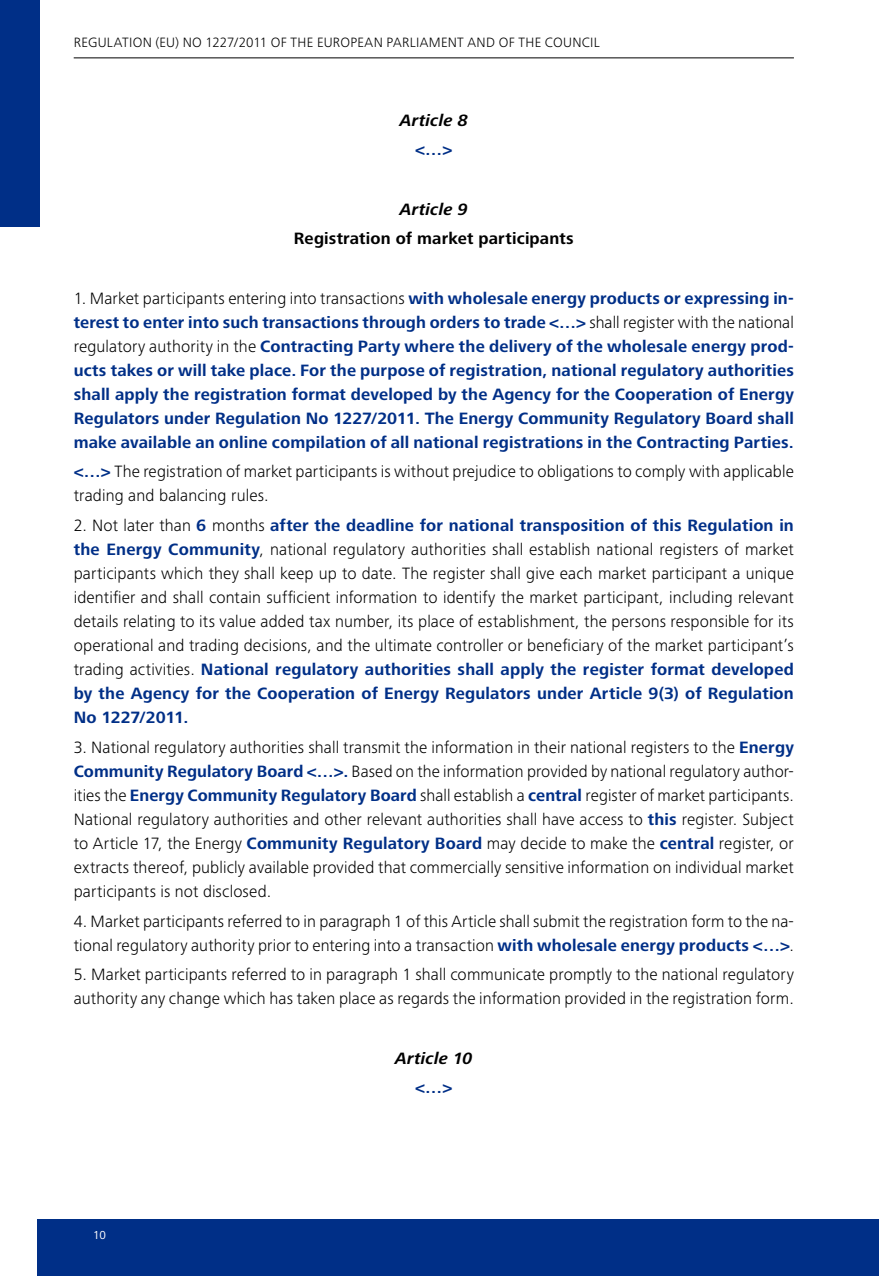
<style>
.page{position:relative;width:879px;height:1276px;background:#fff}
.page>*{position:absolute;margin:0;border:0;box-sizing:border-box;transform-origin:0 0}
.t1{font:300 17px/24px "Frutiger Next Pro";letter-spacing:.005em;color:#000}
.t2{font:700 17px/24px "Frutiger Next Pro";letter-spacing:.01em;color:#002f87;text-align:justify}
.t3{font:700 17px "Frutiger Next Pro";letter-spacing:.01em;color:#000}
.t4{font:italic 700 17px "Frutiger Next Pro";letter-spacing:.01em;color:#000}
.t5{font:300 14px "Frutiger Next Pro";letter-spacing:.02em;color:#000}
.t6{font:12px "Frutiger Next Pro";color:#fff}
.s1{font-weight:300;color:#000}
.s2{font-weight:700;color:#002f87}
</style>
<div class="page">
<hr style="left:74px;top:58px;width:720px;height:1px;background:#000">
<div style="left:38px;top:1219px;width:841px;height:57px;background:#002f87"></div>
<div style="left:0;top:0;width:40px;height:227px;background:#002f87"></div>
<p class="t5" style="left:74px;top:35px;width:527px">REGULATION (EU) NO 1227/2011 OF THE EUROPEAN PARLIAMENT AND OF THE COUNCIL</p>
<p class="t4" style="left:400px;top:110px;width:69px">Article 8</p>
<p class="t2" style="left:415px;top:138px;width:39px">&lt;…&gt;</p>
<p class="t4" style="left:400px;top:199px;width:69px">Article 9</p>
<p class="t3" style="left:294px;top:229px;width:281px">Registration of market participants</p>
<p class="t2" style="left:74px;top:286px;width:722px"><span class="s1">1. Market participants entering into transactions</span> with wholesale energy products or expressing in&shy;terest to enter into such transactions through orders to trade &lt;…&gt; <span class="s1">shall register with the national regulatory authority in the</span> Contracting Party where the delivery of the wholesale energy prod&shy;ucts takes or will take place. For the purpose of registration, national regulatory authorities shall apply the registration format developed by the Agency for the Cooperation of Energy Regulators under Regulation No 1227/2011. The Energy Community Regulatory Board shall make available an online compilation of all national registrations in the Contracting Parties.</p>
<p class="t1" style="left:74px;top:460px;width:722px"><span class="s2">&lt;…&gt;</span> The registration of market participants is without prejudice to obligations to comply with applicable trading and balancing rules.</p>
<p class="t1" style="left:74px;top:513px;width:722px;text-align:justify">2. Not later than <span class="s2">6</span> months <span class="s2">after the deadline for national transposition of this Regulation in the Energy Community</span>, national regulatory authorities shall establish national registers of market participants which they shall keep up to date. The register shall give each market participant a unique identifier and shall contain sufficient information to identify the market participant, including relevant details relating to its value added tax number, its place of establishment, the persons responsible for its operational and trading decisions, and the ultimate controller or beneficiary of the market participant’s trading activities. <span class="s2">National regulatory authorities shall apply the register format developed by the Agency for the Cooperation of Energy Regulators under Article 9(3) of Regulation No 1227/2011.</span></p>
<p class="t1" style="left:74px;top:735px;width:722px;text-align:justify">3. National regulatory authorities shall transmit the information in their national registers to the <span class="s2">Energy Community Regulatory Board &lt;…&gt;.</span> Based on the information provided by national regulatory author&shy;ities the <span class="s2">Energy Community Regulatory Board</span> shall establish a <span class="s2">central</span> register of market participants.<br>National regulatory authorities and other relevant authorities shall have access to <span class="s2">this</span> register. Subject to Article 17, the Energy <span class="s2">Community Regulatory Board</span> may decide to make the <span class="s2">central</span> register, or extracts thereof, publicly available provided that commercially sensitive information on individual market participants is not disclosed.</p>
<p class="t1" style="left:74px;top:909px;width:722px">4. Market participants referred to in paragraph 1 of this Article shall submit the registration form to the na&shy;tional regulatory authority prior to entering into a transaction <span class="s2">with wholesale energy products &lt;…&gt;</span>.</p>
<p class="t1" style="left:74px;top:962px;width:722px">5. Market participants referred to in paragraph 1 shall communicate promptly to the national regulatory authority any change which has taken place as regards the information provided in the registration form.</p>
<p class="t6" style="left:93px;top:1227px;width:15px">10</p>
<p class="t4" style="left:395px;top:1048px;width:79px">Article 10</p>
<p class="t2" style="left:415px;top:1075px;width:39px">&lt;…&gt;</p>
</div>
